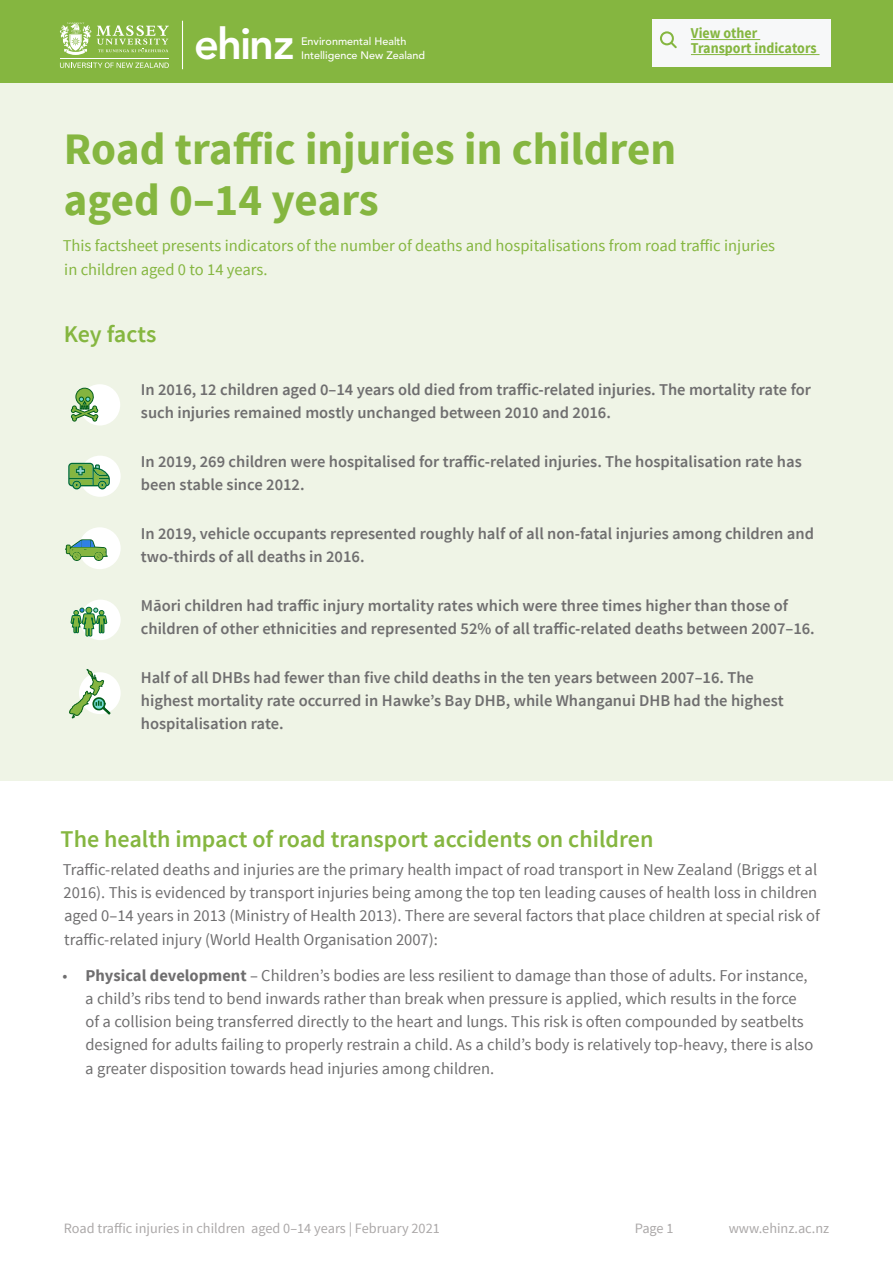
<style>
.page{position:relative;width:893px;height:1263px;background:#fff}
.page>*{position:absolute;margin:0;border:0;box-sizing:border-box;transform-origin:0 0}
.t1{font:700 45px/51px "Source Sans Pro";color:#85b640}
.t2{font:800 43.35px "Avenir";letter-spacing:-.045em;color:#fff}
.t3{font:600 24px "Source Sans Pro";color:#85b640}
.t4{font:16.5px/23.2px "Source Sans Pro";color:#6f6e6f}
.t5{font:600 16.5px/23.2px "Source Sans Pro";color:#6f6e6f}
.t6{font:16.5px/23.2px "Source Sans Pro";color:#85b640}
.t7{font:700 15px/15px "Source Sans Pro";color:#85b640;scale:.93 1}
.t8{font:14.25px "Source Sans Pro";color:#aba8a8}
.t9{font:500 10.8px "Avenir";color:#fff}
.s1{font-weight:700}
</style>
<div class="page">
<div style="left:0;top:0;width:893px;height:85px;background:#85b640"></div>
<hr style="left:182px;top:21px;width:1px;height:48px;background:#fff">
<svg style="left:60px;top:62px;width:109px;height:6px"></svg>
<hr style="left:60px;top:59px;width:109px;height:1px;background:#fff">
<svg style="left:60px;top:23px;width:109px;height:32px"></svg>
<div style="left:652px;top:19px;width:178px;height:47px;background:#f7f8f9"></div>
<svg style="left:660px;top:31px;width:17px;height:17px"></svg>
<hr style="left:691px;top:39px;width:69px;height:1px;background:#85b640">
<hr style="left:691px;top:54px;width:128px;height:1px;background:#85b640">
<div style="left:0;top:83px;width:893px;height:697px;background:#eff4e6"></div>
<div style="left:79px;top:672px;width:42px;height:42px;background:#fff;border-radius:50%"></div>
<svg style="left:69px;top:669px;width:42px;height:49px"></svg>
<div style="left:79px;top:456px;width:42px;height:41px;background:#fff;border-radius:50%"></div>
<div style="left:79px;top:527px;width:42px;height:42px;background:#fff;border-radius:50%"></div>
<div style="left:80px;top:600px;width:41px;height:40px;background:#fff;border-radius:50%"></div>
<svg style="left:65px;top:456px;width:45px;height:181px"></svg>
<div style="left:79px;top:384px;width:41px;height:41px;background:#fff;border-radius:50%"></div>
<svg style="left:71px;top:387px;width:27px;height:35px"></svg>
<h2 class="t2" style="left:194px;top:10px;width:102px">ehinz</h2>
<p class="t9" style="left:301px;top:32px;width:107px">Environmental Health</p>
<p class="t9" style="left:301px;top:46px;width:126px">Intelligence New Zealand</p>
<p class="t7" style="left:691px;top:27px;width:137px">View other<br>Transport indicators</p>
<h1 class="t1" style="left:64px;top:125px;width:614px">Road traffic injuries in children aged 0–14 years</h1>
<p class="t6" style="left:63px;top:234px;width:714px">This factsheet presents indicators of the number of deaths and hospitalisations from road traffic injuries in children aged 0 to 14 years.</p>
<h3 class="t3" style="left:64px;top:318px;width:94px">Key facts</h3>
<p class="t5" style="left:141px;top:378px;width:672px">In 2016, 12 children aged 0–14 years old died from traffic-related injuries. The mortality rate for such injuries remained mostly unchanged between 2010 and 2016.</p>
<p class="t5" style="left:141px;top:450px;width:663px">In 2019, 269 children were hospitalised for traffic-related injuries. The hospitalisation rate has been stable since 2012.</p>
<p class="t5" style="left:141px;top:522px;width:675px">In 2019, vehicle occupants represented roughly half of all non-fatal injuries among children and two-thirds of all deaths in 2016.</p>
<p class="t5" style="left:141px;top:594px;width:676px">Māori children had traffic injury mortality rates which were three times higher than those of children of other ethnicities and represented 52% of all traffic-related deaths between 2007–16.</p>
<p class="t5" style="left:141px;top:666px;width:644px">Half of all DHBs had fewer than five child deaths in the ten years between 2007–16. The highest mortality rate occurred in Hawke’s Bay DHB, while Whanganui DHB had the highest hospitalisation rate.</p>
<h3 class="t3" style="left:61px;top:824px;width:594px">The health impact of road transport accidents on children</h3>
<p class="t4" style="left:63px;top:858px;width:759px">Traffic-related deaths and injuries are the primary health impact of road transport in New Zealand (Briggs et al 2016). This is evidenced by transport injuries being among the top ten leading causes of health loss in children aged 0–14 years in 2013 (Ministry of Health 2013). There are several factors that place children at special risk of traffic-related injury (World Health Organisation 2007):</p>
<p class="t4" style="left:85px;top:964px;width:730px;text-indent:-23px">• <span class="s1">Physical development</span> – Children’s bodies are less resilient to damage than those of adults. For instance, a child’s ribs tend to bend inwards rather than break when pressure is applied, which results in the force of a collision being transferred directly to the heart and lungs. This risk is often compounded by seatbelts designed for adults failing to properly restrain a child. As a child’s body is relatively top-heavy, there is also a greater disposition towards head injuries among children.</p>
<p class="t8" style="left:64px;top:1220px;width:378px">Road traffic injuries in children aged 0–14 years | February 2021</p>
<p class="t8" style="left:635px;top:1220px;width:40px">Page 1</p>
<p class="t8" style="left:729px;top:1220px;width:102px">www.ehinz.ac.nz</p>
</div>
